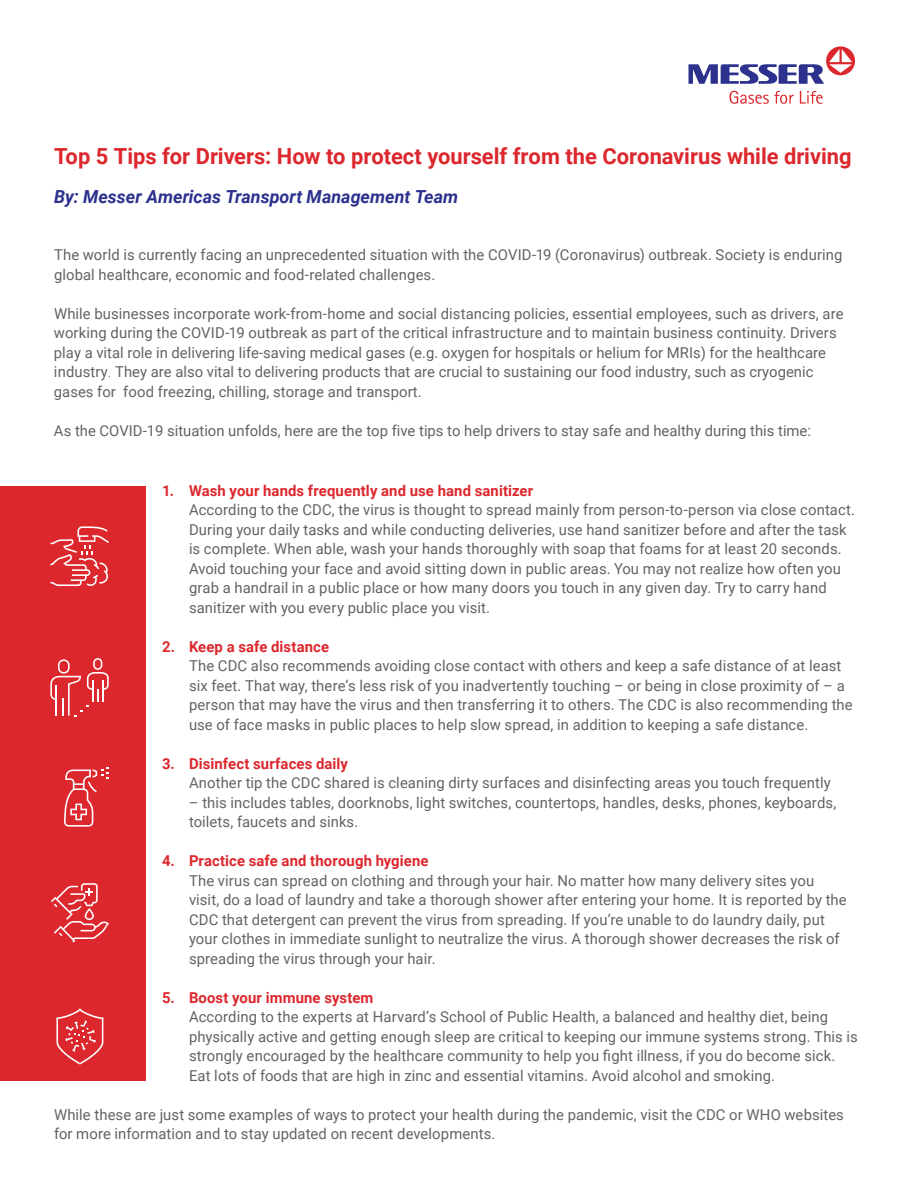
<style>
.page{position:relative;width:918px;height:1188px;background:#fff}
.page>*{position:absolute;margin:0;border:0;box-sizing:border-box;transform-origin:0 0}
.t1{font:700 22.2px "Roboto";color:#dc272d}
.t2{font:italic 700 18px "Roboto";color:#2b318d}
.t3{font:15px/19.5px "Roboto";letter-spacing:.005em;color:#636366}
.s1{font-weight:300}
.s2{font-weight:700;color:#dc272d}
</style>
<div class="page">
<div style="left:0;top:486px;width:146px;height:594px;background:#dc272d"></div>
<svg style="left:730px;top:91px;width:93px;height:13px"></svg>
<svg style="left:826px;top:46px;width:29px;height:29px"></svg>
<svg style="left:689px;top:49px;width:163px;height:35px"></svg>
<svg style="left:50px;top:658px;width:59px;height:58px"></svg>
<svg style="left:50px;top:526px;width:59px;height:60px"></svg>
<svg style="left:64px;top:767px;width:45px;height:60px"></svg>
<svg style="left:51px;top:883px;width:58px;height:60px"></svg>
<svg style="left:56px;top:1008px;width:47px;height:56px"></svg>
<p class="t1" style="left:54px;top:141px;width:799px">Top 5 Tips for Drivers: How to protect yourself from the Coronavirus while driving</p>
<p class="t2" style="left:54px;top:184px;width:406px">By: Messer Americas Transport Management Team</p>
<p class="t3" style="left:54px;top:245px;width:790px">The world is currently facing an unprecedented situation with the COVID-19 (Coronavirus) outbreak. Society is enduring global healthcare, economic and food-related challenges.</p>
<p class="t3" style="left:54px;top:303px;width:791px">While businesses incorporate work-from-home and social distancing policies, essential employees, such as drivers, are working during the COVID-19 outbreak as part of the critical infrastructure and to maintain business continuity. Drivers play a vital role in delivering life-saving medical gases (e.g. oxygen for hospitals or helium for MRIs) for the healthcare industry<span class="s1">.</span> They are also vital to delivering products that are crucial to sustaining our food industry, such as cryogenic gases for food freezing, chilling, storage and transport.</p>
<p class="t3" style="left:54px;top:420px;width:759px">As the COVID-19 situation unfolds, here are the top five tips to help drivers to stay safe and healthy during this time:</p>
<p class="t3" style="left:189px;top:480px;width:668px;text-indent:-27px"><span class="s2">1. Wash your hands frequently and use hand sanitizer<br></span>According to the CDC, the virus is thought to spread mainly from person-to-person via close contact.<br>During your daily tasks and while conducting deliveries, use hand sanitizer before and after the task is complete. When able, wash your hands thoroughly with soap that foams for at least 20 seconds.<br>Avoid touching your face and avoid sitting down in public areas. You may not realize how often you grab a handrail in a public place or how many doors you touch in any given day. Try to carry hand sanitizer with you every public place you visit.</p>
<p class="t3" style="left:189px;top:636px;width:665px;text-indent:-27px"><span class="s2">2. Keep a safe distance<br></span>The CDC also recommends avoiding close contact with others and keep a safe distance of at least six feet. That way, there’s less risk of you inadvertently touching – or being in close proximity of – a person that may have the virus and then transferring it to others. The CDC is also recommending the use of face masks in public places to help slow spread, in addition to keeping a safe distance.</p>
<p class="t3" style="left:189px;top:753px;width:643px;text-indent:-27px"><span class="s2">3. Disinfect surfaces daily<br></span>Another tip the CDC shared is cleaning dirty surfaces and disinfecting areas you touch frequently</p>
<p class="t3" style="left:189px;top:792px;width:649px">– this includes tables, doorknobs, light switches, countertops, handles, desks, phones, keyboards, toilets, faucets and sinks.</p>
<p class="t3" style="left:189px;top:851px;width:659px;text-indent:-27px"><span class="s2">4. Practice safe and thorough hygiene<br></span>The virus can spread on clothing and through your hair. No matter how many delivery sites you visit, do a load of laundry and take a thorough shower after entering your home. It is reported by the CDC that detergent can prevent the virus from spreading. If you’re unable to do laundry daily, put your clothes in immediate sunlight to neutralize the virus. A thorough shower decreases the risk of spreading the virus through your hair.</p>
<p class="t3" style="left:189px;top:987px;width:670px;text-indent:-27px"><span class="s2">5. Boost your immune system<br></span>According to the experts at Harvard’s School of Public Health, a balanced and healthy diet, being physically active and getting enough sleep are critical to keeping our immune systems strong. This is strongly encouraged by the healthcare community to help you fight illness, if you do become sick.<br>Eat lots of foods that are high in zinc and essential vitamins. Avoid alcohol and smoking.</p>
<p class="t3" style="left:54px;top:1104px;width:791px">While these are just some examples of ways to protect your health during the pandemic, visit the CDC or WHO websites for more information and to stay updated on recent developments.</p>
</div>
